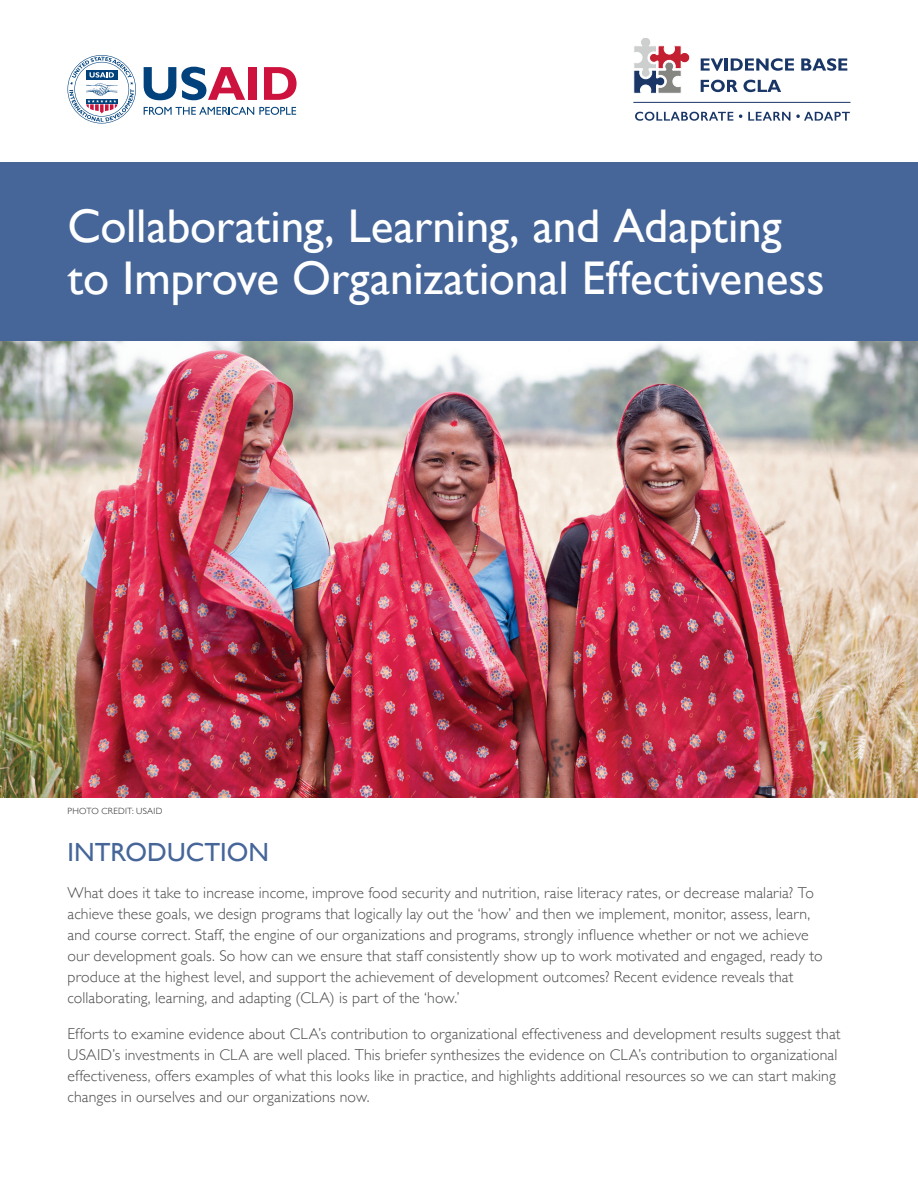
<style>
.page{position:relative;width:918px;height:1188px;background:#fff}
.page>*{position:absolute;margin:0;border:0;box-sizing:border-box;transform-origin:0 0}
.t1{font:47.25px/52.5px "Gill Sans";letter-spacing:-.005em;color:#fff}
.t2{font:26.25px "Gill Sans";letter-spacing:.005em;color:#466699}
.t3{font:300 15.75px/21px "Gill Sans";letter-spacing:.01em;color:#4b4c4d}
.t4{font:300 9px "Gill Sans";letter-spacing:.035em;color:#231f20}
</style>
<div class="page">
<svg style="left:144px;top:107px;width:152px;height:8px"></svg>
<svg style="left:144px;top:67px;width:101px;height:33px"></svg>
<div style="left:249px;top:67px;width:8px;height:33px;background:#cd123d"></div>
<svg style="left:264px;top:67px;width:33px;height:33px"></svg>
<svg style="left:68px;top:55px;width:68px;height:69px"></svg>
<svg style="left:701px;top:58px;width:93px;height:13px"></svg>
<svg style="left:801px;top:58px;width:46px;height:13px"></svg>
<svg style="left:701px;top:80px;width:80px;height:12px"></svg>
<svg style="left:633px;top:38px;width:57px;height:56px"></svg>
<hr style="left:633px;top:102px;width:218px;height:1px;background:#193667">
<svg style="left:635px;top:112px;width:98px;height:9px"></svg>
<svg style="left:739px;top:114px;width:3px;height:4px"></svg>
<svg style="left:748px;top:112px;width:42px;height:9px"></svg>
<svg style="left:796px;top:112px;width:54px;height:9px"></svg>
<img style="left:0;top:341px;width:918px;height:457px">
<div style="left:0;top:163px;width:918px;height:178px;background:#466699"></div>
<h1 class="t1" style="left:68px;top:199px;width:759px">Collaborating, Learning, and Adapting to Improve Organizational Effectiveness</h1>
<p class="t4" style="left:68px;top:804px;width:96px">PHOTO CREDIT: USAID</p>
<h2 class="t2" style="left:68px;top:837px;width:203px">INTRODUCTION</h2>
<p class="t3" style="left:68px;top:881px;width:757px">What does it take to increase income, improve food security and nutrition, raise literacy rates, or decrease malaria? To achieve these goals, we design programs that logically lay out the ‘how’ and then we implement, monitor, assess, learn, and course correct. Staff, the engine of our organizations and programs, strongly influence whether or not we achieve our development goals. So how can we ensure that staff consistently show up to work motivated and engaged, ready to produce at the highest level, and support the achievement of development outcomes? Recent evidence reveals that collaborating, learning, and adapting (CLA) is part of the ‘how.’</p>
<p class="t3" style="left:68px;top:1023px;width:775px">Efforts to examine evidence about CLA’s contribution to organizational effectiveness and development results suggest that USAID’s investments in CLA are well placed. This briefer synthesizes the evidence on CLA’s contribution to organizational effectiveness, offers examples of what this looks like in practice, and highlights additional resources so we can start making changes in ourselves and our organizations now.</p>
</div>
